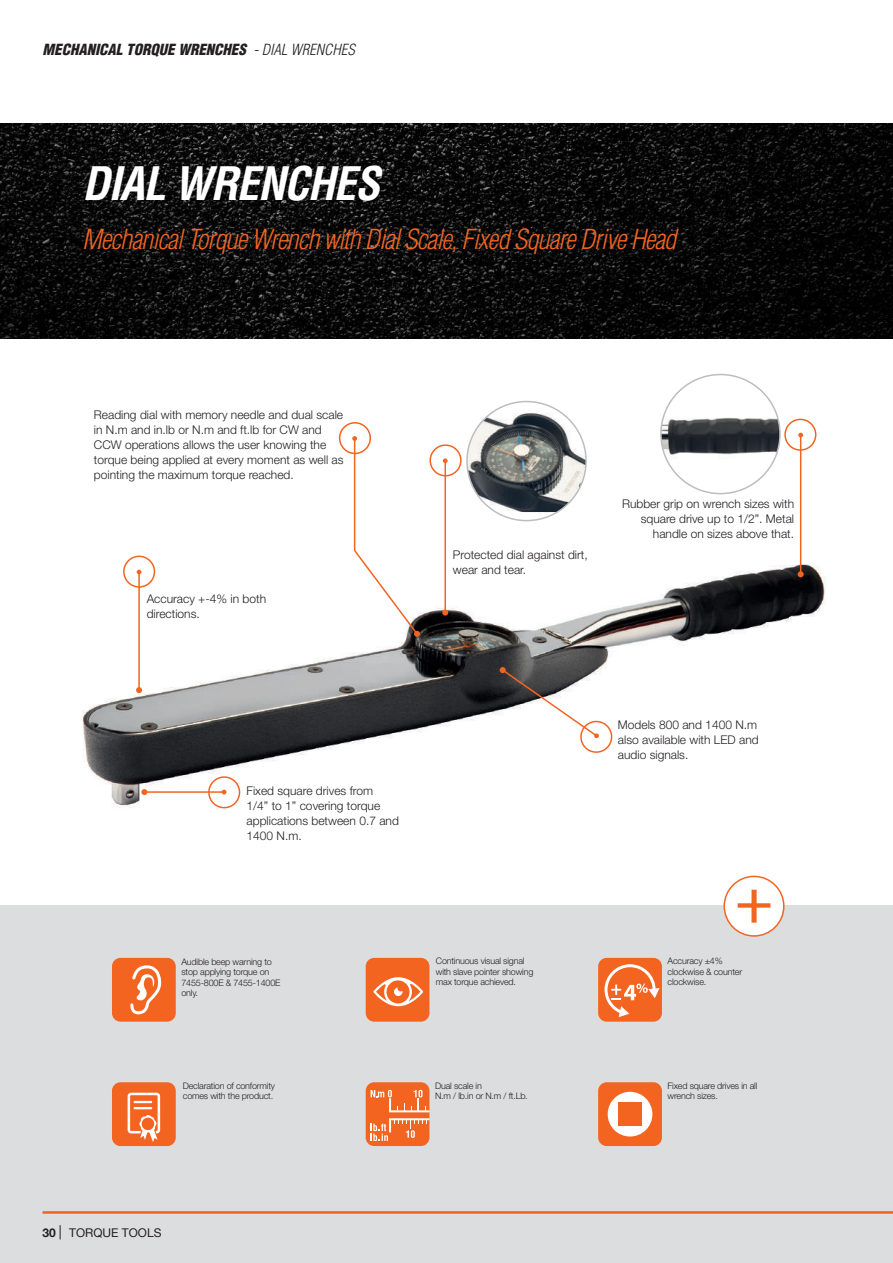
<style>
.page{position:relative;width:893px;height:1263px;background:#fff}
.page>*{position:absolute;margin:0;border:0;box-sizing:border-box;transform-origin:0 0}
.t1{font:italic 700 condensed 45px "Helvetica";letter-spacing:-.03em;color:#fff}
.t2{font:italic 300 condensed 27px "Helvetica";letter-spacing:-.03em;color:#f36421}
.t3{font:italic 900 condensed 15px "Helvetica";color:#231f20}
.t4{font:300 12px/15px "Helvetica Neue LT Std";color:#231f20}
.t5{font:12px "Helvetica Neue";color:#231f20}
.t6{font:300 9px/10.5px "Helvetica Neue LT Std";letter-spacing:-.02em;color:#231f20}
.s1{font-weight:300}
.s2{font-weight:700}
</style>
<div class="page">
<img style="left:82px;top:560px;width:744px;height:249px">
<img style="left:661px;top:413px;width:119px;height:46px">
<div style="left:660px;top:374px;width:121px;height:120px;border:2px solid #bcbdc0;border-radius:50%"></div>
<img style="left:467px;top:401px;width:119px;height:111px">
<div style="left:466px;top:401px;width:121px;height:120px;border:2px solid #bcbdc0;border-radius:50%"></div>
<div style="left:0;top:906px;width:893px;height:357px;background:#dcdddf"></div>
<img style="left:0;top:123px;width:893px;height:215px">
<div style="left:112px;top:1082px;width:64px;height:64px;background:#f36421;border-radius:9px"></div>
<svg style="left:128px;top:1093px;width:32px;height:49px"></svg>
<div style="left:112px;top:958px;width:64px;height:64px;background:#f36421;border-radius:9px"></div>
<svg style="left:130px;top:965px;width:32px;height:49px"></svg>
<div style="left:366px;top:1082px;width:63px;height:64px;background:#f36421;border-radius:9px"></div>
<svg style="left:371px;top:1090px;width:58px;height:22px"></svg>
<svg style="left:371px;top:1118px;width:58px;height:23px"></svg>
<div style="left:366px;top:958px;width:63px;height:64px;background:#f36421;border-radius:9px"></div>
<svg style="left:373px;top:977px;width:50px;height:29px"></svg>
<div style="left:598px;top:1082px;width:64px;height:64px;background:#f36421;border-radius:9px"></div>
<div style="left:608px;top:1092px;width:44px;height:44px;background:#fff;border-radius:50%"></div>
<div style="left:618px;top:1102px;width:24px;height:24px;background:#f36421"></div>
<div style="left:208px;top:776px;width:32px;height:32px;border:2px solid #f36421;border-radius:50%"></div>
<div style="left:123px;top:556px;width:32px;height:32px;border:2px solid #f36421;border-radius:50%"></div>
<div style="left:429px;top:444px;width:33px;height:32px;border:2px solid #f36421;border-radius:50%"></div>
<div style="left:339px;top:422px;width:32px;height:32px;border:2px solid #f36421;border-radius:50%"></div>
<div style="left:784px;top:419px;width:32px;height:32px;border:2px solid #f36421;border-radius:50%"></div>
<hr style="left:800px;top:435px;width:1px;height:139px;background:#f36421">
<svg style="left:798px;top:433px;width:5px;height:4px"></svg>
<svg style="left:798px;top:571px;width:6px;height:6px"></svg>
<hr style="left:144px;top:791px;width:80px;height:2px;background:#f36421">
<svg style="left:222px;top:790px;width:4px;height:4px"></svg>
<svg style="left:141px;top:789px;width:6px;height:6px"></svg>
<hr style="left:138px;top:572px;width:2px;height:118px;background:#f36421">
<svg style="left:137px;top:570px;width:4px;height:4px"></svg>
<svg style="left:136px;top:687px;width:6px;height:6px"></svg>
<hr style="left:444px;top:461px;width:2px;height:151px;background:#f36421">
<svg style="left:443px;top:458px;width:5px;height:5px"></svg>
<svg style="left:442px;top:609px;width:6px;height:6px"></svg>
<svg style="left:352px;top:436px;width:68px;height:201px"></svg>
<svg style="left:499px;top:667px;width:117px;height:87px"></svg>
<div style="left:724px;top:876px;width:60px;height:60px;background:#fff;border-radius:50%"></div>
<div style="left:723px;top:876px;width:61px;height:61px;border:2px solid #f36421;border-radius:50%"></div>
<svg style="left:738px;top:890px;width:32px;height:33px"></svg>
<div style="left:598px;top:958px;width:64px;height:64px;background:#f36421;border-radius:9px"></div>
<svg style="left:604px;top:964px;width:55px;height:53px"></svg>
<svg style="left:60px;top:1225px;width:1px;height:14px"></svg>
<svg style="left:43px;top:1211px;width:850px;height:3px;background:#ef753c"></svg>
<p class="t3" style="left:43px;top:40px;width:314px">MECHANICAL TORQUE WRENCHES <span class="s1">- DIAL WRENCHES</span></p>
<h1 class="t1" style="left:82px;top:156px;width:299px">DIAL WRENCHES</h1>
<h2 class="t2" style="left:82px;top:224px;width:595px">Mechanical Torque Wrench with Dial Scale, Fixed Square Drive Head</h2>
<p class="t4" style="left:94px;top:407px;width:251px">Reading dial with memory needle and dual scale in N.m and in.lb or N.m and ft.lb for CW and CCW operations allows the user knowing the torque being applied at every moment as well as pointing the maximum torque reached.</p>
<p class="t4" style="left:147px;top:591px;width:121px">Accuracy +-4% in both directions.</p>
<p class="t4" style="left:247px;top:783px;width:154px">Fixed square drives from<br>1/4” to 1” covering torque applications between 0.7 and<br>1400 N.m.</p>
<p class="t4" style="left:453px;top:547px;width:136px">Protected dial against dirt, wear and tear.</p>
<p class="t4" style="left:622px;top:496px;width:174px;text-align:right">Rubber grip on wrench sizes with square drive up to 1/2”. Metal handle on sizes above that.</p>
<p class="t4" style="left:618px;top:717px;width:142px">Models 800 and 1400 N.m also available with LED and audio signals.</p>
<p class="t6" style="left:181px;top:956px;width:101px">Audible beep warning to stop applying torque on<br>7455-800E &amp; 7455-1400E only.</p>
<p class="t6" style="left:183px;top:1080px;width:94px">Declaration of conformity comes with the product.</p>
<p class="t6" style="left:436px;top:956px;width:99px">Continuous visual signal with slave pointer showing max torque achieved.</p>
<p class="t6" style="left:668px;top:956px;width:76px">Accuracy ±4% clockwise &amp; counter clockwise.</p>
<p class="t6" style="left:435px;top:1080px;width:94px">Dual scale in<br>N.m / lb.in or N.m / ft.Lb.</p>
<p class="t6" style="left:668px;top:1080px;width:91px">Fixed square drives in all wrench sizes.</p>
<p class="t5" style="left:43px;top:1224px;width:120px"><span class="s2">30</span> TORQUE TOOLS</p>
</div>
